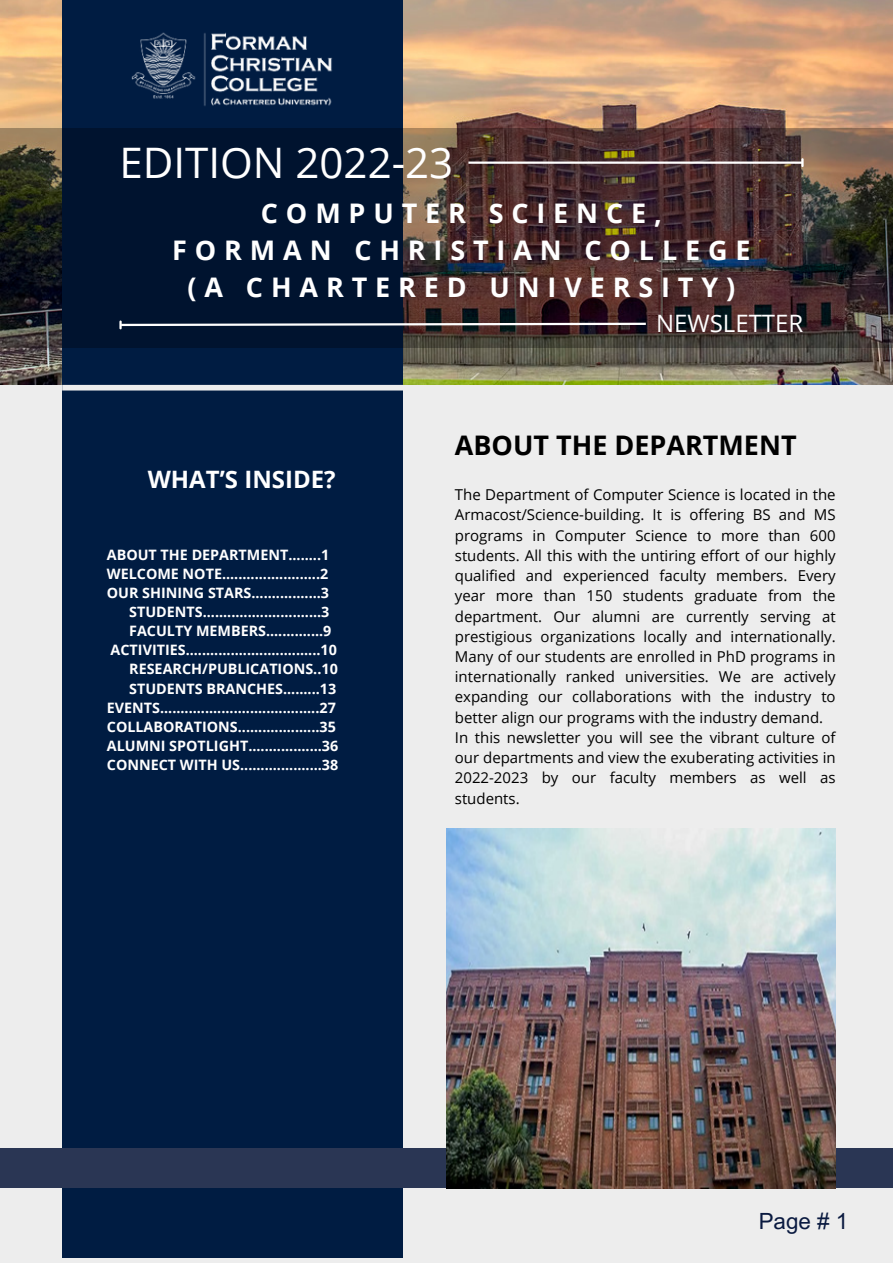
<style>
.page{position:relative;width:893px;height:1264px;background:#fff}
.page>*{position:absolute;margin:0;border:0;box-sizing:border-box;transform-origin:0 0}
.t1{font:42px "Open Sans";color:#fff}
.t2{font:700 27px "Open Sans";letter-spacing:.29em;color:#fff}
.t3{font:700 27px "Open Sans";color:#000}
.t4{font:700 24px "Open Sans";color:#fff}
.t5{font:24px "Open Sans";color:#fff}
.t6{font:22.35px "Arial MT Pro";color:#0a1a40}
.t7{font:15px/20.2px "Open Sans";color:#000;text-align:justify}
.t8{font:700 14.4px "Open Sans";color:#fff}
</style>
<div class="page">
<div style="left:0;top:0;width:892px;height:1262px;background:#ededed"></div>
<img style="left:0;top:0;width:892px;height:384px">
<div style="left:62px;top:0;width:340px;height:1258px;background:#001c42"></div>
<svg style="left:0;top:128px;width:892px;height:220px;background:#2a262f"></svg>
<hr style="left:468px;top:161px;width:333px;height:3px;background:#fff">
<svg style="left:801px;top:159px;width:2px;height:7px"></svg>
<svg style="left:119px;top:321px;width:529px;height:7px;background:#61626d"></svg>
<div style="left:62px;top:385px;width:341px;height:5px;background:#ededed"></div>
<div style="left:0;top:1148px;width:892px;height:39px;background:#2a3654"></div>
<img style="left:446px;top:828px;width:389px;height:360px">
<img style="left:131px;top:32px;width:202px;height:74px">
<p class="t1" style="left:119px;top:133px;width:335px">EDITION 2022-23</p>
<p class="t2" style="left:261px;top:194px;width:402px">COMPUTER SCIENCE,</p>
<p class="t2" style="left:172px;top:231px;width:580px">FORMAN CHRISTIAN COLLEGE</p>
<p class="t2" style="left:188px;top:268px;width:549px">(A CHARTERED UNIVERSITY)</p>
<p class="t4" style="left:148px;top:462px;width:189px">WHAT’S INSIDE?</p>
<p class="t8" style="left:107px;top:544px;width:224px">ABOUT THE DEPARTMENT........1</p>
<p class="t8" style="left:107px;top:563px;width:223px">WELCOME NOTE........................2</p>
<p class="t8" style="left:107px;top:582px;width:224px">OUR SHINING STARS.................3</p>
<p class="t8" style="left:129px;top:601px;width:202px">STUDENTS.............................3</p>
<p class="t8" style="left:129px;top:621px;width:204px">FACULTY MEMBERS..............9</p>
<p class="t8" style="left:111px;top:640px;width:228px">ACTIVITIES.................................10</p>
<p class="t8" style="left:129px;top:659px;width:210px">RESEARCH/PUBLICATIONS..10</p>
<p class="t8" style="left:129px;top:678px;width:208px">STUDENTS BRANCHES.........13</p>
<p class="t8" style="left:107px;top:697px;width:230px">EVENTS.......................................27</p>
<p class="t8" style="left:107px;top:716px;width:230px">COLLABORATIONS....................35</p>
<p class="t8" style="left:107px;top:735px;width:233px">ALUMNI SPOTLIGHT..................36</p>
<p class="t8" style="left:107px;top:754px;width:233px">CONNECT WITH US....................38</p>
<p class="t5" style="left:656px;top:306px;width:149px">NEWSLETTER</p>
<p class="t3" style="left:455px;top:426px;width:343px">ABOUT THE DEPARTMENT</p>
<p class="t7" style="left:455px;top:484px;width:382px">The Department of Computer Science is located in the Armacost/Science-building. It is offering BS and MS programs in Computer Science to more than 600 students. All this with the untiring effort of our highly qualified and experienced faculty members. Every year more than 150 students graduate from the department. Our alumni are currently serving at prestigious organizations locally and internationally.<br>Many of our students are enrolled in PhD programs in internationally ranked universities. We are actively expanding our collaborations with the industry to better align our programs with the industry demand.</p>
<p class="t7" style="left:455px;top:727px;width:382px">In this newsletter you will see the vibrant culture of our departments and view the exuberating activities in 2022-2023 by our faculty members as well as students.</p>
<p class="t6" style="left:758px;top:1212px;width:91px">Page # 1</p>
</div>
